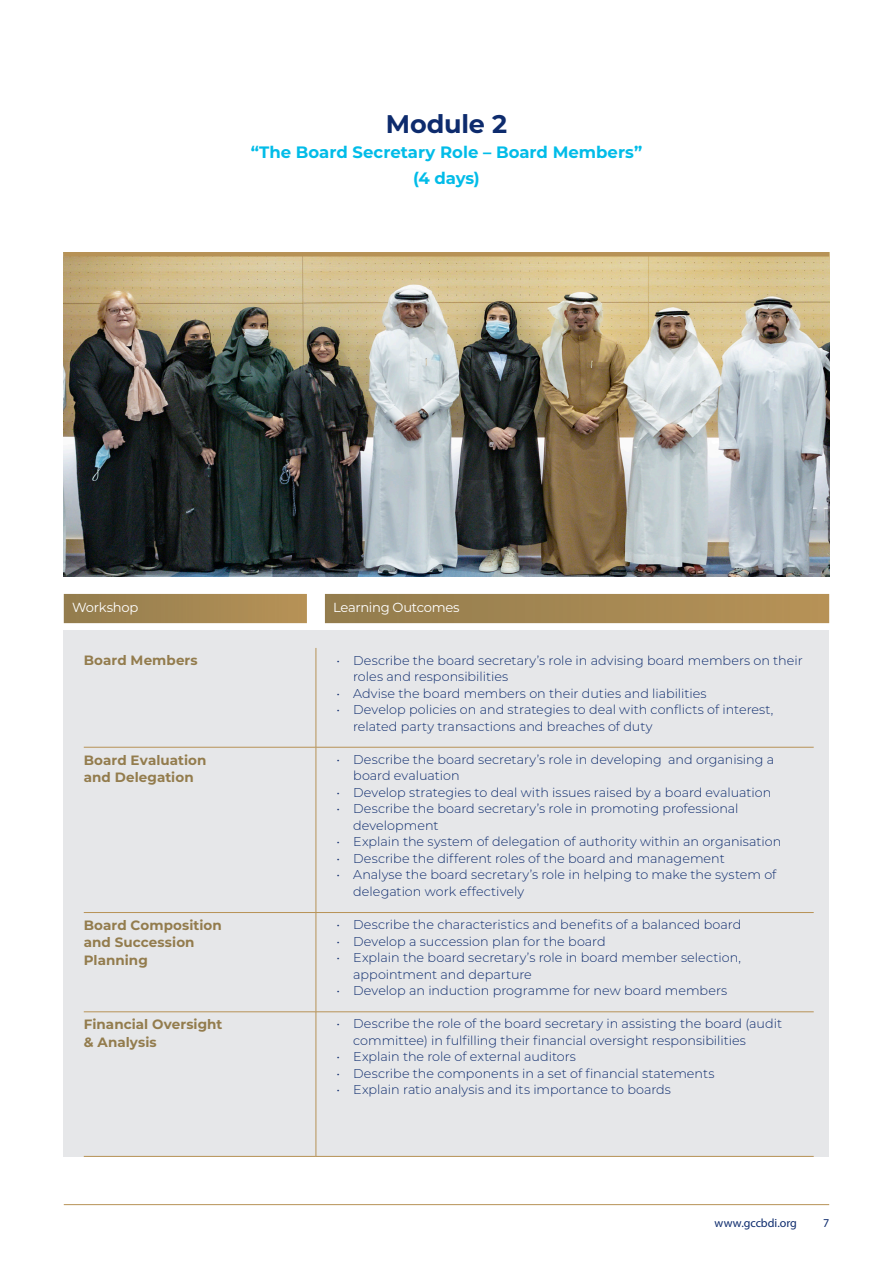
<style>
.page{position:relative;width:893px;height:1263px;background:#fff}
.page>*{position:absolute;margin:0;border:0;box-sizing:border-box;transform-origin:0 0}
.WorkshopNumber{font:700 25.5px "Montserrat";letter-spacing:-.005em;color:#0d2b6d}
.WorkshopTitle{font:700 16.5px "Montserrat";color:#02bce8}
.WorkshopName{font:700 13.5px/17.5px "Montserrat";letter-spacing:.005em;color:#937c4d}
.GoldBarHead{font:13.2px "Montserrat";letter-spacing:-.02em;color:#fff}
.t1{font:300 12.75px/16.5px "Montserrat";color:#0d2b6d}
.t2{font:12px "Myriad Pro";color:#0d2b6d}
</style>
<div class="page">
<div style="left:64px;top:630px;width:765px;height:527px;background:#e6e7e9"></div>
<div style="left:64px;top:594px;width:243px;height:29px;background:linear-gradient(to right,#927c4d,#b79257)"></div>
<div style="left:325px;top:594px;width:504px;height:29px;background:linear-gradient(to right,#927c4d,#b79257)"></div>
<hr style="left:316px;top:1156px;width:498px;height:1px;background:#b79256">
<hr style="left:316px;top:648px;width:1px;height:99px;background:#b79256">
<hr style="left:316px;top:747px;width:1px;height:165px;background:#b79256">
<hr style="left:316px;top:913px;width:1px;height:99px;background:#b79256">
<hr style="left:316px;top:1012px;width:1px;height:144px;background:#b79256">
<hr style="left:84px;top:1156px;width:232px;height:1px;background:#b79256">
<hr style="left:84px;top:747px;width:232px;height:1px;background:#b79256">
<hr style="left:316px;top:747px;width:498px;height:1px;background:#b79256">
<hr style="left:84px;top:912px;width:232px;height:1px;background:#b79256">
<hr style="left:316px;top:912px;width:498px;height:1px;background:#b79256">
<hr style="left:84px;top:1011px;width:232px;height:1px;background:#b79256">
<hr style="left:316px;top:1011px;width:498px;height:1px;background:#b79256">
<img style="left:64px;top:257px;width:765px;height:319px">
<div style="left:64px;top:252px;width:765px;height:5px;background:#b79256"></div>
<hr style="left:64px;top:1204px;width:765px;height:1px;background:#b79256">
<p class="WorkshopNumber" style="left:386px;top:105px;width:123px">Module 2</p>
<p class="WorkshopTitle" style="left:251px;top:140px;width:393px">“The Board Secretary Role – Board Members”</p>
<p class="WorkshopTitle" style="left:413px;top:166px;width:68px">(4 days)</p>
<p class="GoldBarHead" style="left:72px;top:598px;width:68px">Workshop</p>
<p class="GoldBarHead" style="left:333px;top:598px;width:128px">Learning Outcomes</p>
<p class="WorkshopName" style="left:84px;top:651px;width:115px">Board Members</p>
<p class="t1" style="left:353px;top:651px;width:451px;text-indent:-17px">• Describe the board secretary’s role in advising board members on their roles and responsibilities</p>
<p class="t1" style="left:337px;top:684px;width:372px">• Advise the board members on their duties and liabilities</p>
<p class="t1" style="left:353px;top:701px;width:422px;text-indent:-17px">• Develop policies on and strategies to deal with conflicts of interest, related party transactions and breaches of duty</p>
<p class="WorkshopName" style="left:84px;top:750px;width:124px">Board Evaluation and Delegation</p>
<p class="t1" style="left:353px;top:751px;width:422px;text-indent:-17px">• Describe the board secretary’s role in developing and organising a board evaluation</p>
<p class="t1" style="left:337px;top:784px;width:436px">• Develop strategies to deal with issues raised by a board evaluation</p>
<p class="t1" style="left:353px;top:800px;width:387px;text-indent:-17px">• Describe the board secretary’s role in promoting professional development</p>
<p class="t1" style="left:337px;top:833px;width:446px">• Explain the system of delegation of authority within an organisation</p>
<p class="t1" style="left:337px;top:850px;width:390px">• Describe the different roles of the board and management</p>
<p class="t1" style="left:353px;top:866px;width:425px;text-indent:-17px">• Analyse the board secretary’s role in helping to make the system of delegation work effectively</p>
<p class="WorkshopName" style="left:84px;top:915px;width:140px">Board Composition and Succession<br>Planning</p>
<p class="t1" style="left:337px;top:916px;width:406px">• Describe the characteristics and benefits of a balanced board</p>
<p class="t1" style="left:337px;top:932px;width:271px">• Develop a succession plan for the board</p>
<p class="t1" style="left:353px;top:949px;width:389px;text-indent:-17px">• Explain the board secretary’s role in board member selection, appointment and departure</p>
<p class="t1" style="left:337px;top:982px;width:392px">• Develop an induction programme for new board members</p>
<p class="WorkshopName" style="left:84px;top:1015px;width:140px">Financial Oversight &amp; Analysis</p>
<p class="t1" style="left:353px;top:1015px;width:430px;text-indent:-17px">• Describe the role of the board secretary in assisting the board (audit committee) in fulfilling their financial oversight responsibilities</p>
<p class="t1" style="left:337px;top:1048px;width:241px">• Explain the role of external auditors</p>
<p class="t1" style="left:337px;top:1065px;width:379px">• Describe the components in a set of financial statements</p>
<p class="t1" style="left:337px;top:1081px;width:336px">• Explain ratio analysis and its importance to boards</p>
<p class="t2" style="left:715px;top:1215px;width:84px">www.gccbdi.org</p>
<p class="t2" style="left:823px;top:1215px;width:8px">7</p>
</div>
